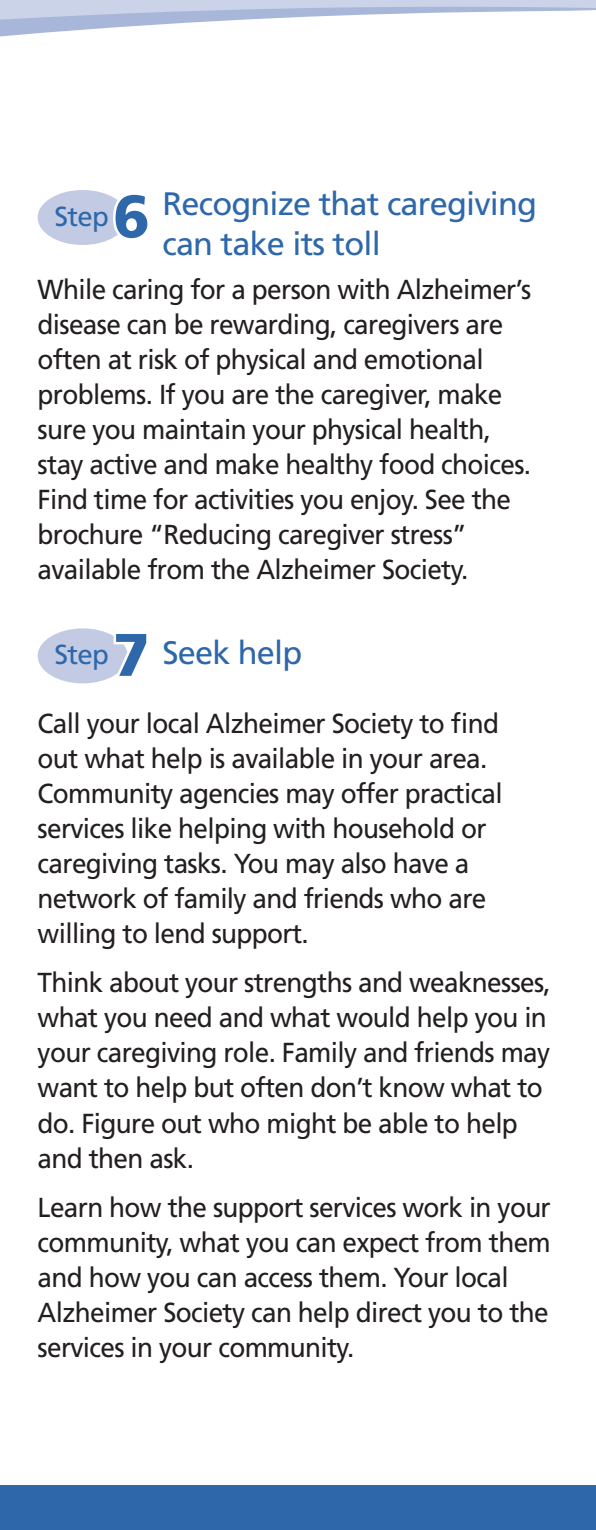
<style>
.page{position:relative;width:596px;height:1530px;background:#fff}
.page>*{position:absolute;margin:0;border:0;box-sizing:border-box;transform-origin:0 0}
.Sub-heading{font:900 60px "Frutiger";color:#2e68aa}
.Sub-heading-2{font:32.5px/40px "Frutiger";letter-spacing:-.025em;color:#2e68aa}
.body_copy{font:27.5px/35px "Frutiger";letter-spacing:-.025em;color:#231f20;scale:.95 1}
.Sub-heading-3{font:27.5px "Frutiger";letter-spacing:-.025em;color:#2e68aa}
</style>
<div class="page">
<svg style="left:0;top:0;width:595px;height:245px"></svg>
<div style="left:0;top:1485px;width:595px;height:45px;background:#2e68aa"></div>
<div style="left:38px;top:628px;width:90px;height:55px;background:#c3cbe4;border-radius:50%"></div>
<svg style="left:111px;top:634px;width:17px;height:43px"></svg>
<div style="left:38px;top:190px;width:90px;height:55px;background:#c3cbe4;border-radius:50%"></div>
<svg style="left:110px;top:190px;width:42px;height:53px"></svg>
<p class="Sub-heading-2" style="left:162px;top:184px;width:376px">Recognize that caregiving can take its toll</p>
<p class="body_copy" style="left:38px;top:272px;width:520px">While caring for a person with Alzheimer’s disease can be rewarding, caregivers are often at risk of physical and emotional problems. If you are the caregiver, make sure you maintain your physical health, stay active and make healthy food choices.<br>Find time for activities you enjoy. See the brochure “Reducing caregiver stress” available from the Alzheimer Society.</p>
<p class="Sub-heading-3" style="left:54px;top:200px;width:56px">Step</p>
<p class="Sub-heading" style="left:113px;top:180px;width:38px">6</p>
<p class="Sub-heading-3" style="left:54px;top:639px;width:56px">Step</p>
<p class="Sub-heading" style="left:113px;top:619px;width:38px">7</p>
<p class="Sub-heading-2" style="left:162px;top:633px;width:141px">Seek help</p>
<p class="body_copy" style="left:38px;top:706px;width:491px">Call your local Alzheimer Society to find out what help is available in your area.<br>Community agencies may offer practical services like helping with household or caregiving tasks. You may also have a network of family and friends who are willing to lend support.</p>
<p class="body_copy" style="left:38px;top:965px;width:541px">Think about your strengths and weaknesses, what you need and what would help you in your caregiving role. Family and friends may want to help but often don’t know what to do. Figure out who might be able to help and then ask.</p>
<p class="body_copy" style="left:38px;top:1190px;width:541px">Learn how the support services work in your community, what you can expect from them and how you can access them. Your local Alzheimer Society can help direct you to the services in your community.</p>
</div>
